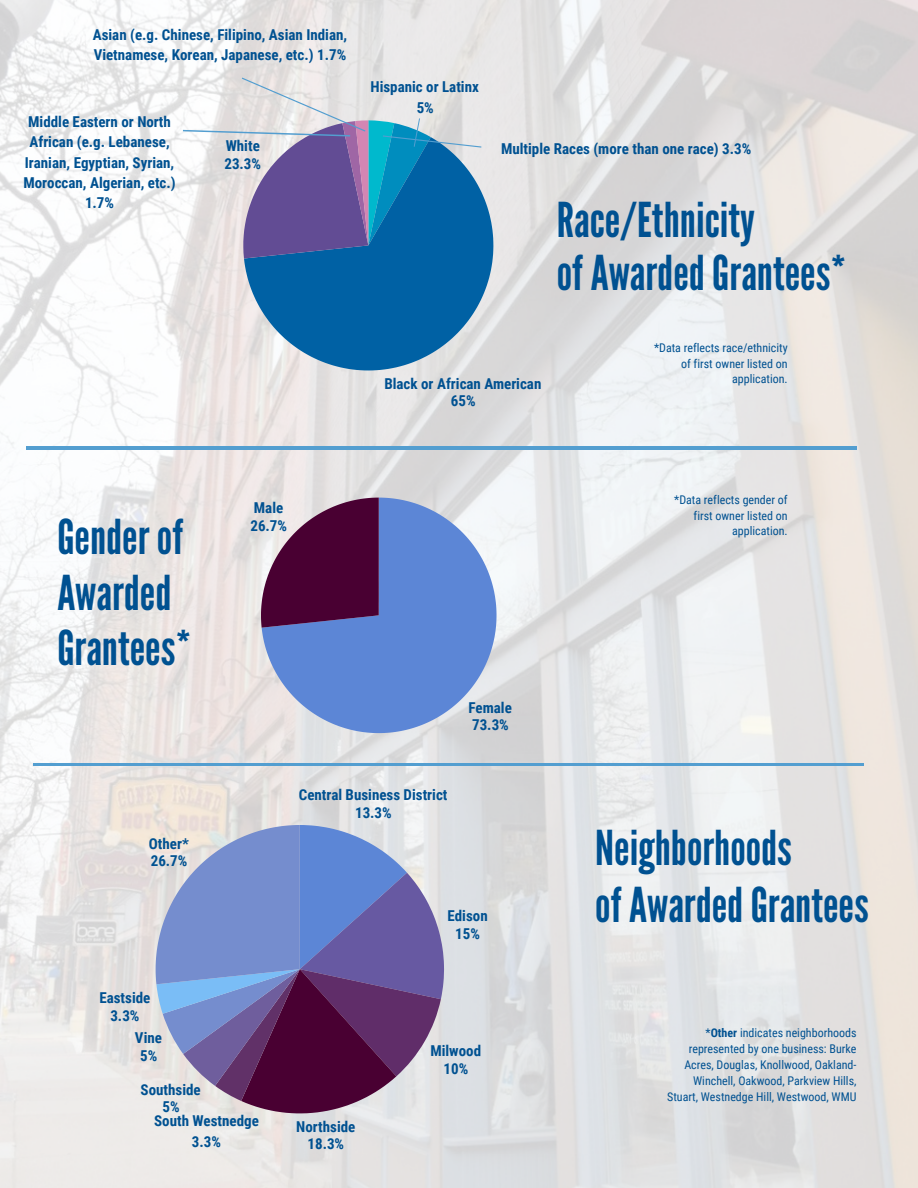
<style>
.page{position:relative;width:918px;height:1188px;background:#fff}
.page>*{position:absolute;margin:0;border:0;box-sizing:border-box;transform-origin:0 0}
.t1{font:48px/55.2px "League Gothic";color:#005191}
.t2{font:700 15px/17.2px "Roboto Condensed";color:#005191;text-align:center}
.t3{font:12px/15.8px "Roboto Condensed";color:#005191;text-align:right}
.s1{font-weight:700}
</style>
<div class="page">
<img style="left:0;top:0;width:918px;height:1188px">
<svg style="left:244px;top:137px;width:249px;height:233px;background:#3981b3"></svg>
<svg style="left:262px;top:498px;width:235px;height:235px;background:#7a9ad9"></svg>
<svg style="left:261px;top:498px;width:118px;height:130px;background:#69335c"></svg>
<svg style="left:156px;top:825px;width:288px;height:288px;background:#8079ab"></svg>
<hr style="left:26px;top:447px;width:831px;height:2px;background:#539ed0">
<hr style="left:33px;top:763px;width:830px;height:3px;background:#539ed0">
<svg style="left:183px;top:78px;width:300px;height:181px;background:#8ca3c3"></svg>
<p class="t2" style="left:93px;top:24px;width:256px;line-height:20.2px;text-align:left">Asian (e.g. Chinese, Filipino, Asian Indian,<br>Vietnamese, Korean, Japanese, etc.) 1.7%</p>
<h1 class="t2" style="left:23px;top:112px;width:154px;line-height:20.2px">Middle Eastern or North<br>African (e.g. Lebanese,<br>Iranian, Egyptian, Syrian,<br>Moroccan, Algerian, etc.)<br>1.7%</h1>
<p class="t2" style="left:224px;top:137px;width:38px;text-align:left">White<br>23.3%</p>
<p class="t2" style="left:370px;top:77px;width:110px;line-height:20.7px">Hispanic or Latinx<br>5%</p>
<p class="t2" style="left:501px;top:140px;width:252px">Multiple Races (more than one race) 3.3%</p>
<h2 class="t1" style="left:557px;top:195px;width:291px;line-height:52.8px">Race/Ethnicity ofAwardedGrantees*</h2>
<p class="t2" style="left:384px;top:375px;width:159px">Black or African American<br>65%</p>
<p class="t3" style="left:654px;top:340px;width:135px">*Data reflects race/ethnicity of first owner listed on application.</p>
<p class="t1" style="left:57px;top:511px;width:136px">Genderof<br>Awarded<br>Grantees*</p>
<p class="t2" style="left:250px;top:499px;width:38px;text-align:left">Male<br>26.7%</p>
<p class="t2" style="left:469px;top:699px;width:45px;text-align:left">Female<br>73.3%</p>
<h1 class="t3" style="left:674px;top:492px;width:115px">*Data reflects gender of first owner listed on application.</h1>
<p class="t2" style="left:149px;top:835px;width:42px;text-align:left">Other*<br>26.7%</p>
<p class="t2" style="left:99px;top:990px;width:53px">Eastside<br>3.3%</p>
<p class="t2" style="left:135px;top:1030px;width:29px">Vine<br>5%</p>
<p class="t2" style="left:141px;top:1081px;width:62px">Southside<br>5%</p>
<p class="t2" style="left:154px;top:1111px;width:106px;line-height:20.1px">South Westnedge<br>3.3%</p>
<p class="t2" style="left:299px;top:787px;width:150px">Central Business District<br>13.3%</p>
<p class="t2" style="left:448px;top:907px;width:42px">Edison<br>15%</p>
<p class="t2" style="left:296px;top:1118px;width:61px">Northside<br>18.3%</p>
<p class="t2" style="left:430px;top:1043px;width:52px">Milwood<br>10%</p>
<h2 class="t1" style="left:595px;top:821px;width:275px;line-height:56.2px">Neighborhoods ofAwardedGrantees</h2>
<h2 class="t3" style="left:667px;top:1025px;width:191px">*<span class="s1">Other</span> indicates neighborhoods represented by one business: Burke Acres, Douglas, Knollwood, Oakland-Winchell, Oakwood, Parkview Hills, Stuart, Westnedge Hill, Westwood, WMU</h2>
</div>
